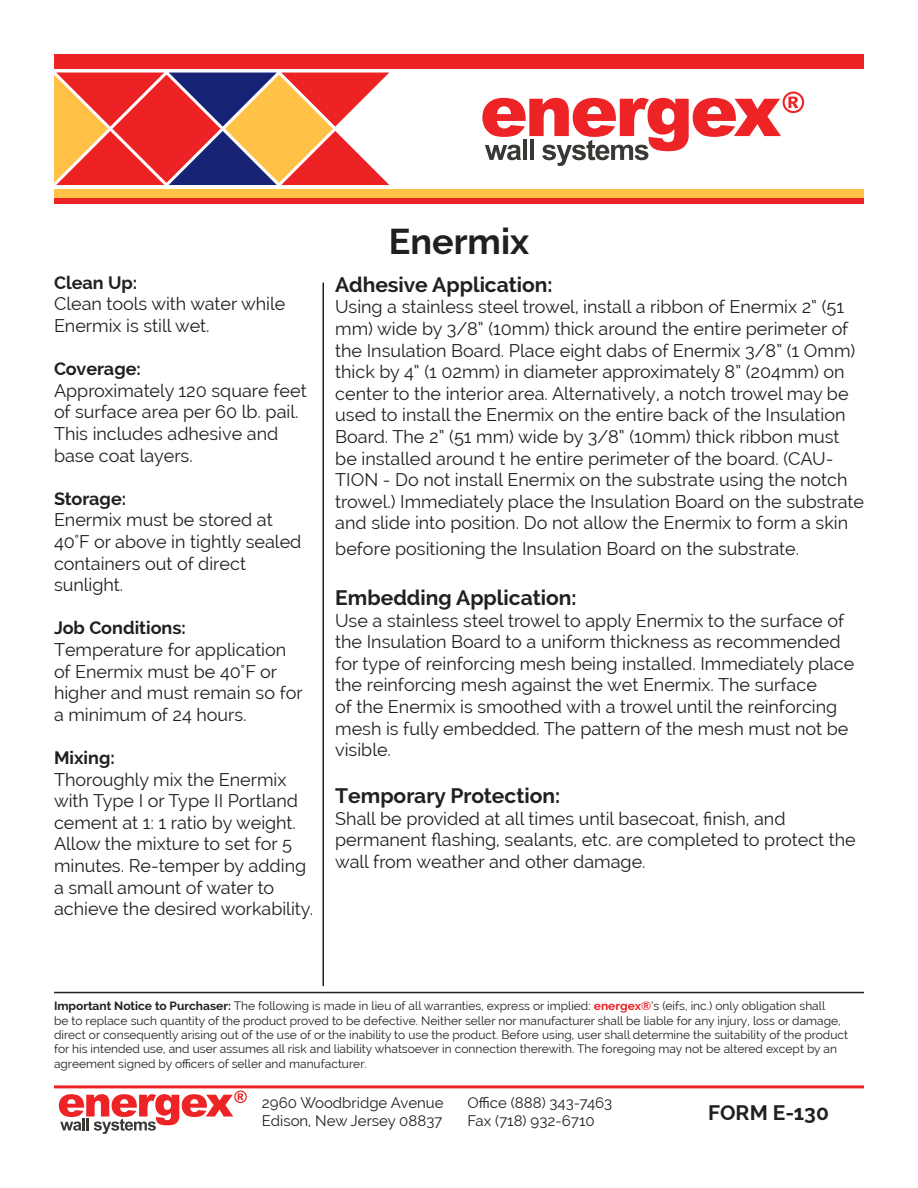
<style>
.page{position:relative;width:918px;height:1188px;background:#fff}
.page>*{position:absolute;margin:0;border:0;box-sizing:border-box;transform-origin:0 0}
.t1{font:700 36px "Raleway";color:#231f20}
.t2{font:700 21px "Raleway";color:#231f20}
.t3{font:18px/21.6px "Raleway";color:#231f20}
.t4{font:700 18px "Raleway";color:#231f20}
.t5{font:15px "Raleway";color:#231f20}
.t6{font:12px/14.4px "Raleway";color:#231f20}
.s1{font-weight:700}
.s2{font-weight:700;color:#ed2225}
</style>
<div class="page">
<hr style="left:322px;top:283px;width:2px;height:703px;background:#231f20">
<div style="left:54px;top:189px;width:810px;height:9px;background:#ffc146"></div>
<div style="left:54px;top:198px;width:810px;height:6px;background:#ed2225"></div>
<svg style="left:482px;top:92px;width:322px;height:74px"></svg>
<div style="left:54px;top:54px;width:810px;height:15px;background:#ed2225"></div>
<hr style="left:54px;top:1085px;width:810px;height:3px;background:#ed2225">
<svg style="left:54px;top:73px;width:335px;height:112px;background:#d26758"></svg>
<hr style="left:54px;top:992px;width:810px;height:1px;background:#231f20">
<svg style="left:59px;top:1091px;width:188px;height:43px"></svg>
<p class="t4" style="left:54px;top:272px;width:85px">Clean Up:</p>
<p class="t3" style="left:54px;top:293px;width:233px">Clean tools with water while<br>Enermix is still wet.</p>
<p class="t4" style="left:54px;top:359px;width:88px">Coverage:</p>
<p class="t3" style="left:54px;top:380px;width:254px">Approximately 120 square feet of surface area per 60 lb. pail.<br>This includes adhesive and base coat layers.</p>
<p class="t4" style="left:54px;top:488px;width:74px">Storage:</p>
<p class="t3" style="left:54px;top:509px;width:249px">Enermix must be stored at<br>40°F or above in tightly sealed containers out of direct sunlight.</p>
<p class="t4" style="left:54px;top:618px;width:133px">Job Conditions:</p>
<p class="t3" style="left:54px;top:639px;width:250px">Temperature for application of Enermix must be 40°F or higher and must remain so for a minimum of 24 hours.</p>
<p class="t4" style="left:54px;top:747px;width:62px">Mixing:</p>
<p class="t3" style="left:54px;top:769px;width:261px">Thoroughly mix the Enermix with Type I or Type II Portland cement at 1: 1 ratio by weight.<br>Allow the mixture to set for 5 minutes. Re-temper by adding a small amount of water to achieve the desired workability.</p>
<p class="t1" style="left:389px;top:221px;width:142px">Enermix</p>
<p class="t2" style="left:335px;top:272px;width:219px">Adhesive Application:</p>
<p class="t3" style="left:335px;top:296px;width:530px">Using a stainless steel trowel, install a ribbon of Enermix 2” (51 mm) wide by 3/8” (10mm) thick around the entire perimeter of the Insulation Board. Place eight dabs of Enermix 3/8” (1 Omm) thick by 4” (1 02mm) in diameter approximately 8” (204mm) on center to the interior area. Alternatively, a notch trowel may be used to install the Enermix on the entire back of the Insulation Board. The 2” (51 mm) wide by 3/8” (10mm) thick ribbon must be installed around t he entire perimeter of the board. (CAU-TION - Do not install Enermix on the substrate using the notch trowel.) Immediately place the Insulation Board on the substrate and slide into position. Do not allow the Enermix to form a skin</p>
<p class="t3" style="left:335px;top:537px;width:465px">before positioning the Insulation Board on the substrate.</p>
<p class="t2" style="left:335px;top:586px;width:243px">Embedding Application:</p>
<p class="t3" style="left:335px;top:609px;width:521px">Use a stainless steel trowel to apply Enermix to the surface of the Insulation Board to a uniform thickness as recommended for type of reinforcing mesh being installed. Immediately place the reinforcing mesh against the wet Enermix. The surface<br>of the Enermix is smoothed with a trowel until the reinforcing mesh is fully embedded. The pattern of the mesh must not be visible.</p>
<p class="t2" style="left:335px;top:784px;width:226px">Temporary Protection:</p>
<p class="t3" style="left:335px;top:807px;width:522px">Shall be provided at all times until basecoat, finish, and permanent flashing, sealants, etc. are completed to protect the wall from weather and other damage.</p>
<p class="t6" style="left:54px;top:999px;width:796px"><span class="s1">Important Notice to Purchaser:</span> The following is made in lieu of all warranties, express or implied: <span class="s2">energex®</span>’s (eifs, inc.) only obligation shall<br>be to replace such quantity of the product proved to be defective. Neither seller nor manufacturer shall be liable for any injury, loss or damage, direct or consequently arising out of the use of or the inability to use the product. Before using, user shall determine the suitability of the product for his intended use, and user assumes all risk and liability whatsoever in connection therewith. The foregoing may not be altered except by an agreement signed by officers of seller and manufacturer.</p>
<p class="t5" style="left:262px;top:1095px;width:183px">2960 Woodbridge Avenue</p>
<p class="t5" style="left:262px;top:1113px;width:182px">Edison, New Jersey 08837</p>
<p class="t5" style="left:468px;top:1095px;width:146px">Office (888) 343-7463</p>
<p class="t5" style="left:468px;top:1113px;width:129px">Fax (718) 932-6710</p>
<p class="t2" style="left:708px;top:1101px;width:122px">FORM E-130</p>
</div>
